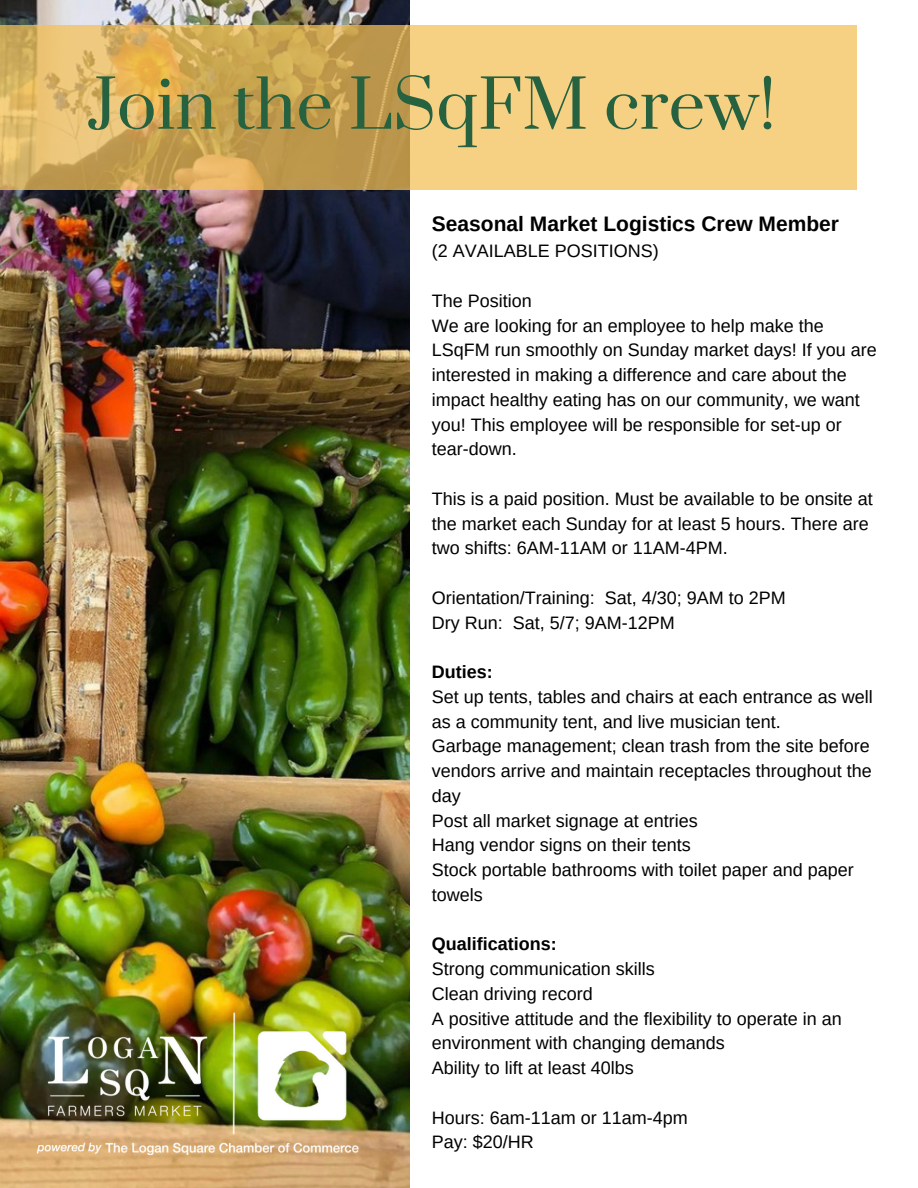
<style>
.page{position:relative;width:918px;height:1188px;background:#fff}
.page>*{position:absolute;margin:0;border:0;box-sizing:border-box;transform-origin:0 0}
.t1{font:65.4px "Prata";color:#266140}
.t2{font:700 21px "Arimo";color:#000}
.t3{font:18px/24.8px "Arimo";color:#000}
.t4{font:700 18px "Arimo";color:#000}
</style>
<div class="page">
<img style="left:0;top:0;width:410px;height:1188px">
<svg style="left:0;top:26px;width:857px;height:164px;background:#e3bd6e"></svg>
<img style="left:35px;top:1012px;width:324px;height:143px">
<p class="t1" style="left:88px;top:64px;width:690px">Join the LSqFM crew!</p>
<p class="t2" style="left:432px;top:212px;width:409px">Seasonal Market Logistics Crew Member</p>
<p class="t3" style="left:432px;top:239px;width:228px">(2 AVAILABLE POSITIONS)</p>
<p class="t3" style="left:432px;top:288px;width:101px">The Position</p>
<p class="t3" style="left:432px;top:313px;width:446px">We are looking for an employee to help make the LSqFM run smoothly on Sunday market days! If you are interested in making a difference and care about the impact healthy eating has on our community, we want you! This employee will be responsible for set-up or tear-down.</p>
<p class="t3" style="left:432px;top:486px;width:442px">This is a paid position. Must be available to be onsite at the market each Sunday for at least 5 hours. There are two shifts: 6AM-11AM or 11AM-4PM.</p>
<p class="t3" style="left:432px;top:585px;width:355px">Orientation/Training: Sat, 4/30; 9AM to 2PM</p>
<p class="t3" style="left:432px;top:610px;width:244px">Dry Run: Sat, 5/7; 9AM-12PM</p>
<p class="t4" style="left:432px;top:662px;width:62px">Duties:</p>
<p class="t3" style="left:432px;top:684px;width:442px">Set up tents, tables and chairs at each entrance as well as a community tent, and live musician tent.</p>
<p class="t3" style="left:432px;top:734px;width:442px;text-align:justify">Garbage management; clean trash from the site before vendors arrive and maintain receptacles throughout the day</p>
<p class="t3" style="left:432px;top:808px;width:267px">Post all market signage at entries</p>
<p class="t3" style="left:432px;top:833px;width:260px">Hang vendor signs on their tents</p>
<p class="t3" style="left:432px;top:857px;width:423px">Stock portable bathrooms with toilet paper and paper towels</p>
<p class="t4" style="left:432px;top:934px;width:126px">Qualifications:</p>
<p class="t3" style="left:432px;top:956px;width:224px">Strong communication skills</p>
<p class="t3" style="left:432px;top:981px;width:163px">Clean driving record</p>
<p class="t3" style="left:432px;top:1006px;width:411px">A positive attitude and the flexibility to operate in an environment with changing demands</p>
<p class="t3" style="left:432px;top:1055px;width:203px">Ability to lift at least 40lbs</p>
<p class="t3" style="left:432px;top:1105px;width:257px">Hours: 6am-11am or 11am-4pm</p>
<p class="t3" style="left:432px;top:1130px;width:103px">Pay: $20/HR</p>
</div>
